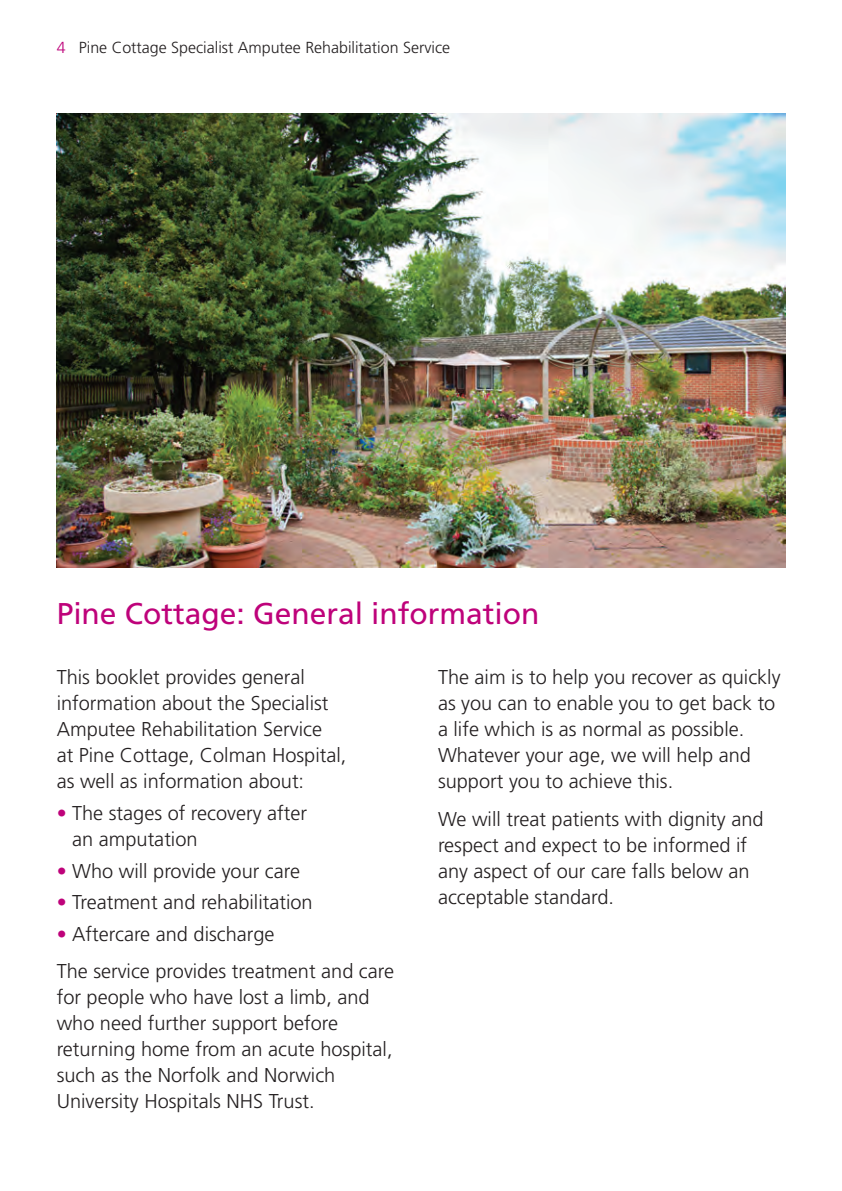
<style>
.page{position:relative;width:842px;height:1191px;background:#fff}
.page>*{position:absolute;margin:0;border:0;box-sizing:border-box;transform-origin:0 0}
.t1{font:30px "Frutiger";color:#be027a}
.t2{font:300 20px/26px "Frutiger";color:#231f20}
.t3{font:300 16px "Frutiger";color:#231f20}
.s1{color:#be027a}
</style>
<div class="page">
<img style="left:57px;top:113px;width:728px;height:454px">
<p class="t3" style="left:57px;top:41px;width:395px"><span class="s1">4</span> Pine Cottage Specialist Amputee Rehabilitation Service</p>
<h1 class="t1" style="left:57px;top:601px;width:484px">Pine Cottage: General information</h1>
<p class="t2" style="left:57px;top:666px;width:291px">This booklet provides general information about the Specialist<br>Amputee Rehabilitation Service<br>at Pine Cottage, Colman Hospital, as well as information about:</p>
<p class="t2" style="left:72px;top:801px;width:236px;text-indent:-15px"><span class="s1">•</span> The stages of recovery after an amputation</p>
<p class="t2" style="left:57px;top:859px;width:245px"><span class="s1">•</span> Who will provide your care</p>
<p class="t2" style="left:57px;top:891px;width:258px"><span class="s1">•</span> Treatment and rehabilitation</p>
<p class="t2" style="left:57px;top:917px;width:339px;line-height:37.4px"><span class="s1">•</span> Aftercare and discharge<br>The service provides treatment and care</p>
<p class="t2" style="left:57px;top:986px;width:337px">for people who have lost a limb, and who need further support before returning home from an acute hospital, such as the Norfolk and Norwich University Hospitals NHS Trust.</p>
<p class="t2" style="left:438px;top:666px;width:344px">The aim is to help you recover as quickly as you can to enable you to get back to a life which is as normal as possible.<br>Whatever your age, we will help and support you to achieve this.</p>
<p class="t2" style="left:438px;top:807px;width:327px">We will treat patients with dignity and respect and expect to be informed if any aspect of our care falls below an acceptable standard.</p>
</div>
